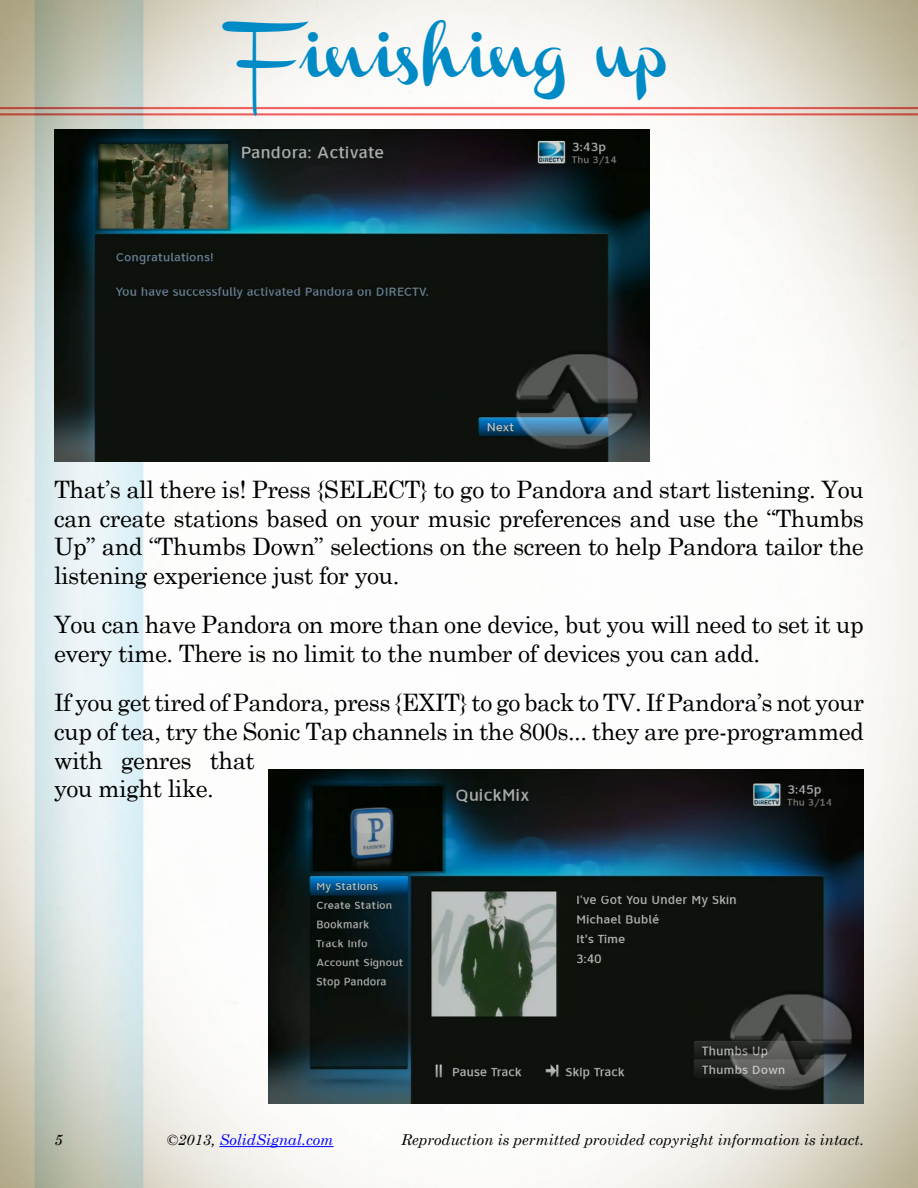
<style>
.page{position:relative;width:918px;height:1188px;background:#fff}
.page>*{position:absolute;margin:0;border:0;box-sizing:border-box;transform-origin:0 0}
.Head{font:48px "Channel";letter-spacing:-.01em;color:#008bc7}
.Paragraph_Style_14{font:24px/28.8px "Century Schoolbook";letter-spacing:-.02em;color:#000}
.t1{font:italic 15px "Century Schoolbook";color:#000}
.t2{font:italic 15px "Century Schoolbook";color:#00f}
.s1{color:#000}
</style>
<div class="page">
<img style="left:0;top:0;width:918px;height:1188px">
<hr style="left:219px;top:1146px;width:115px;height:1px;background:#00f">
<img style="left:54px;top:129px;width:596px;height:332px">
<img style="left:474px;top:335px;width:174px;height:129px">
<img style="left:268px;top:770px;width:596px;height:334px">
<img style="left:688px;top:975px;width:174px;height:129px">
<p class="Head" style="left:247px;top:32px;width:425px">Finishing up</p>
<p class="Paragraph_Style_14" style="left:54px;top:473px;width:812px;text-align:justify">That’s all there is! Press {SELECT} to go to Pandora and start listening. You can create stations based on your music preferences and use the “Thumbs Up” and “Thumbs Down” selections on the screen to help Pandora tailor the listening experience just for you.</p>
<p class="Paragraph_Style_14" style="left:54px;top:608px;width:811px">You can have Pandora on more than one device, but you will need to set it up every time. There is no limit to the number of devices you can add.</p>
<p class="Paragraph_Style_14" style="left:54px;top:686px;width:812px">If you get tired of Pandora, press {EXIT} to go back to TV. If Pandora’s not your cup of tea, try the Sonic Tap channels in the 800s... they are pre-programmed with genres that<br>you might like.</p>
<p class="t1" style="left:54px;top:1128px;width:10px">5</p>
<p class="t2" style="left:167px;top:1128px;width:169px"><span class="s1">©2013,</span> SolidSignal.com</p>
<p class="t1" style="left:401px;top:1128px;width:464px">Reproduction is permitted provided copyright information is intact.</p>
</div>
